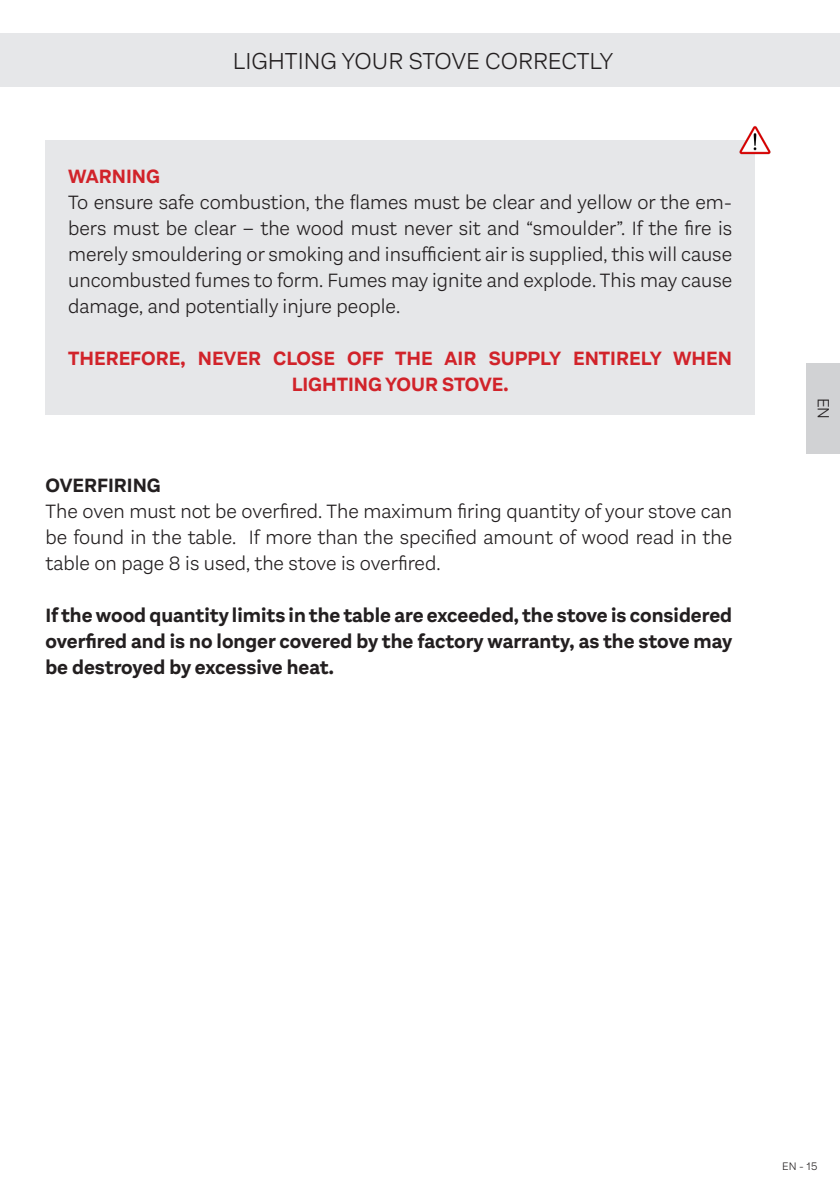
<style>
.page{position:relative;width:840px;height:1191px;background:#fff}
.page>*{position:absolute;margin:0;border:0;box-sizing:border-box;transform-origin:0 0}
.t1{font:300 24px "Aestetico";color:#231f20}
.t2{font:300 20px/26px "Aestetico";color:#231f20;text-align:justify}
.t3{font:700 20px/26px "Aestetico";color:#231f20;text-align:justify}
.t4{font:700 20px/26px "Aestetico";color:#d1232a;text-align:center}
.t5{font:300 17px "Aestetico";color:#231f20}
.t6{font:300 11.4px "Aestetico";color:#231f20}
</style>
<div class="page">
<div style="left:0;top:33px;width:839px;height:53px;background:#e6e7e9"></div>
<div style="left:805px;top:363px;width:34px;height:91px;background:#d1d2d4"></div>
<div style="left:45px;top:140px;width:709px;height:274px;background:#e6e7e9"></div>
<img style="left:739px;top:126px;width:31px;height:30px">
<p class="t1" style="left:233px;top:47px;width:382px">LIGHTING YOUR STOVE CORRECTLY</p>
<p class="t4" style="left:68px;top:164px;width:93px">WARNING</p>
<p class="t2" style="left:68px;top:189px;width:665px">To ensure safe combustion, the flames must be clear and yellow or the em&shy;bers must be clear – the wood must never sit and “smoulder”. If the fire is merely smouldering or smoking and insufficient air is supplied, this will cause uncombusted fumes to form. Fumes may ignite and explode. This may cause damage, and potentially injure people.</p>
<p class="t4" style="left:68px;top:346px;width:665px">THEREFORE, NEVER CLOSE OFF THE AIR SUPPLY ENTIRELY WHEN<br>LIGHTING YOUR STOVE.</p>
<p class="t3" style="left:45px;top:472px;width:117px">OVERFIRING</p>
<p class="t2" style="left:45px;top:498px;width:687px">The oven must not be overfired. The maximum firing quantity of your stove can be found in the table. If more than the specified amount of wood read in the table on page 8 is used, the stove is overfired.</p>
<p class="t3" style="left:45px;top:602px;width:688px">If the wood quantity limits in the table are exceeded, the stove is considered overfired and is no longer covered by the factory warranty, as the stove may be destroyed by excessive heat.</p>
<p class="t5" style="left:832px;top:397px;width:23px;rotate:90deg">EN</p>
<p class="t6" style="left:781px;top:1159px;width:36px">EN - 15</p>
</div>
